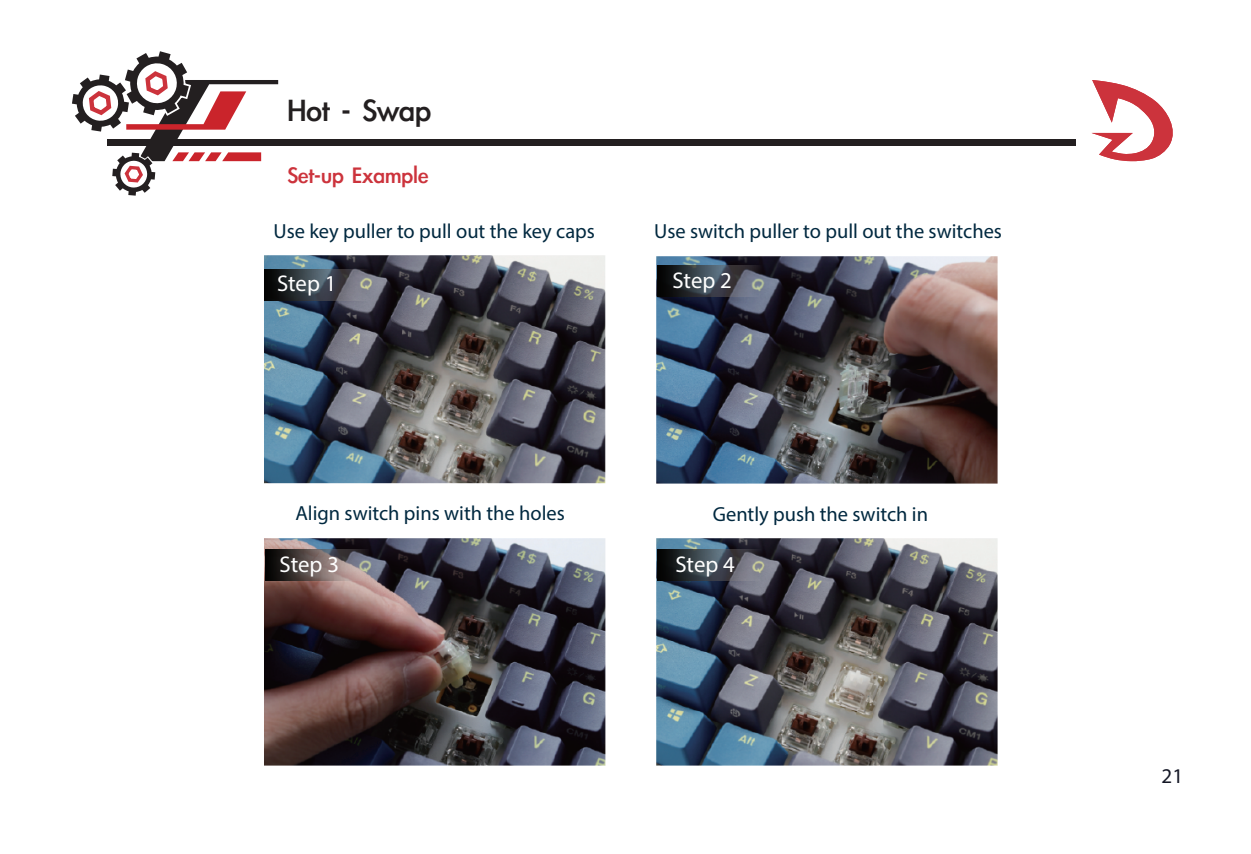
<style>
.page{position:relative;width:1251px;height:854px;background:#fff}
.page>*{position:absolute;margin:0;border:0;box-sizing:border-box;transform-origin:0 0}
.t1{font:35px "Li Gothic Med";color:#231f20}
.t2{font:25.55px "Li Gothic Med";color:#cc333c}
.t3{font:22.75px "Myriad Pro";letter-spacing:-.005em;color:#fff}
.t4{font:21px "Myriad Pro";color:#151826}
.t5{font:20.3px "Myriad Pro";color:#00283f}
</style>
<div class="page">
<img style="left:656px;top:256px;width:342px;height:228px">
<img style="left:264px;top:255px;width:342px;height:229px">
<img style="left:656px;top:538px;width:342px;height:228px">
<img style="left:264px;top:538px;width:342px;height:228px">
<svg style="left:1092px;top:80px;width:81px;height:81px"></svg>
<div style="left:107px;top:139px;width:968px;height:6px;background:#231f20"></div>
<svg style="left:72px;top:51px;width:206px;height:145px"></svg>
<svg style="left:264px;top:269px;width:104px;height:31px;background:#40444b"></svg>
<svg style="left:657px;top:265px;width:104px;height:31px;background:#3a4048"></svg>
<svg style="left:265px;top:549px;width:104px;height:31px;background:#5e5454"></svg>
<svg style="left:657px;top:549px;width:104px;height:31px;background:#3f444a"></svg>
<h1 class="t1" style="left:287px;top:91px;width:145px">Hot - Swap</h1>
<p class="t2" style="left:287px;top:162px;width:142px">Set-up Example</p>
<p class="t5" style="left:273px;top:219px;width:323px">Use key puller to pull out the key caps</p>
<p class="t5" style="left:654px;top:219px;width:349px">Use switch puller to pull out the switches</p>
<p class="t3" style="left:277px;top:270px;width:61px">Step 1</p>
<p class="t3" style="left:672px;top:266px;width:61px">Step 2</p>
<p class="t5" style="left:295px;top:500px;width:271px">Align switch pins with the holes</p>
<p class="t5" style="left:712px;top:501px;width:217px">Gently push the switch in</p>
<p class="t3" style="left:279px;top:550px;width:61px">Step 3</p>
<p class="t3" style="left:675px;top:550px;width:61px">Step 4</p>
<p class="t4" style="left:1161px;top:762px;width:23px">21</p>
</div>
